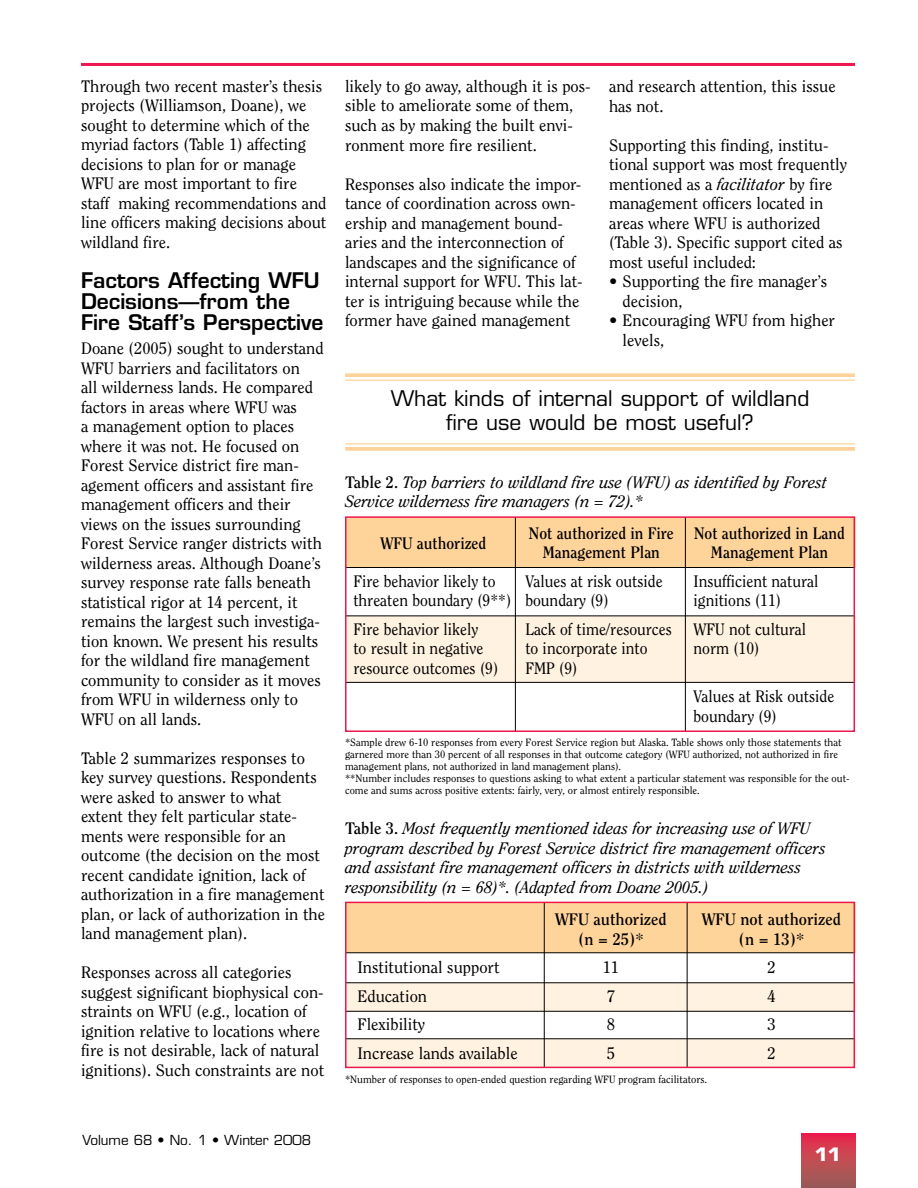
<style>
.page{position:relative;width:918px;height:1188px;background:#fff}
.page>*{position:absolute;margin:0;border:0;box-sizing:border-box;transform-origin:0 0}
.t1{font:21px/24px "Eurostile";color:#000;text-align:center}
.t2{font:600 21px/21px "Eurostile";color:#000}
.t3{font:700 18px "Eurostile";color:#fff}
.t4{font:16.5px/19.5px "Clearface";color:#000}
.t5{font:italic 16.5px/19.5px "Clearface";color:#000}
.t6{font:16.5px/19.5px "Clearface";color:#000;scale:.95 1}
.t7{font:700 16.5px/19.5px "Clearface";color:#000;text-align:center;scale:.95 1}
.t8{font:700 16.5px "Clearface";color:#000}
.t9{font:13.5px "Eurostile";color:#000}
.t10{font:10.5px/12px "Clearface";color:#000}
.s1{font-style:italic}
.s2{font-weight:700;font-style:normal}
</style>
<div class="page">
<svg style="left:801px;top:1134px;width:54px;height:54px;background:#c04752"></svg>
<hr style="left:345px;top:443px;width:510px;height:2px;background:#ffd49b">
<svg style="left:345px;top:447px;width:510px;height:4px;background:#ffd6a0"></svg>
<svg style="left:345px;top:373px;width:510px;height:4px;background:#ffd6a1"></svg>
<hr style="left:345px;top:380px;width:510px;height:1px;background:#ffd49b">
<div style="left:345px;top:616px;width:510px;height:66px;background:#fff2e1"></div>
<hr style="left:345px;top:682px;width:510px;height:1px;background:#000">
<div style="left:345px;top:517px;width:510px;height:51px;background:#ffd49b"></div>
<hr style="left:685px;top:517px;width:1px;height:214px;background:#000">
<hr style="left:345px;top:615px;width:510px;height:1px;background:#000">
<hr style="left:515px;top:517px;width:1px;height:215px;background:#000">
<hr style="left:345px;top:567px;width:510px;height:1px;background:#000">
<div style="left:345px;top:516px;width:510px;height:216px;border:2px solid #ed174f"></div>
<div style="left:345px;top:1039px;width:510px;height:29px;background:#fff2e1"></div>
<div style="left:345px;top:983px;width:510px;height:29px;background:#fff2e1"></div>
<div style="left:345px;top:902px;width:510px;height:51px;background:#ffd49b"></div>
<hr style="left:687px;top:902px;width:1px;height:165px;background:#000">
<hr style="left:345px;top:982px;width:510px;height:1px;background:#000">
<hr style="left:544px;top:902px;width:1px;height:165px;background:#000">
<hr style="left:345px;top:952px;width:510px;height:1px;background:#000">
<hr style="left:345px;top:1011px;width:510px;height:1px;background:#000">
<hr style="left:345px;top:1038px;width:510px;height:1px;background:#000">
<div style="left:345px;top:902px;width:510px;height:166px;border:2px solid #ed174f"></div>
<hr style="left:81px;top:63px;width:774px;height:3px;background:#ed174f">
<p class="t4" style="left:81px;top:76px;width:247px">Through two recent master’s thesis projects (Williamson, Doane), we sought to determine which of the myriad factors (Table 1) affecting decisions to plan for or manage<br>WFU are most important to fire staff making recommendations and line officers making decisions about wildland fire.</p>
<p class="t2" style="left:81px;top:270px;width:244px">Factors Affecting WFU<br>Decisions—from the<br>Fire Staff’s Perspective</p>
<p class="t4" style="left:81px;top:339px;width:244px">Doane (2005) sought to understand<br>WFU barriers and facilitators on<br>all wilderness lands. He compared factors in areas where WFU was<br>a management option to places where it was not. He focused on<br>Forest Service district fire man&shy;agement officers and assistant fire management officers and their views on the issues surrounding<br>Forest Service ranger districts with wilderness areas. Although Doane’s survey response rate falls beneath statistical rigor at 14 percent, it remains the largest such investiga&shy;tion known. We present his results for the wildland fire management community to consider as it moves from WFU in wilderness only to<br>WFU on all lands.</p>
<p class="t4" style="left:81px;top:748px;width:246px">Table 2 summarizes responses to key survey questions. Respondents were asked to answer to what extent they felt particular state&shy;ments were responsible for an outcome (the decision on the most recent candidate ignition, lack of authorization in a fire management plan, or lack of authorization in the land management plan).</p>
<p class="t4" style="left:81px;top:963px;width:245px">Responses across all categories suggest significant biophysical con&shy;straints on WFU (e.g., location of ignition relative to locations where fire is not desirable, lack of natural ignitions). Such constraints are not</p>
<p class="t4" style="left:345px;top:76px;width:247px">likely to go away, although it is pos&shy;sible to ameliorate some of them, such as by making the built envi&shy;ronment more fire resilient.</p>
<p class="t4" style="left:345px;top:174px;width:239px">Responses also indicate the impor&shy;tance of coordination across own&shy;ership and management bound&shy;aries and the interconnection of landscapes and the significance of internal support for WFU. This lat&shy;ter is intriguing because while the former have gained management</p>
<p class="t4" style="left:609px;top:76px;width:228px">and research attention, this issue has not.</p>
<p class="t4" style="left:609px;top:135px;width:240px">Supporting this finding, institu&shy;tional support was most frequently mentioned as a <span class="s1">facilitator</span> by fire management officers located in areas where WFU is authorized (Table 3). Specific support cited as most useful included:</p>
<p class="t4" style="left:623px;top:271px;width:206px;text-indent:-13px">• Supporting the fire manager’s decision,</p>
<p class="t4" style="left:623px;top:310px;width:214px;text-indent:-13px">• Encouraging WFU from higher levels,</p>
<p class="t1" style="left:391px;top:386px;width:420px">What kinds of internal support of wildland fire use would be most useful?</p>
<p class="t5" style="left:345px;top:472px;width:484px"><span class="s2">Table 2.</span> Top barriers to wildland fire use (WFU) as identified by Forest<br>Service wilderness fire managers (n = 72).*</p>
<p class="t7" style="left:381px;top:534px;width:113px">WFU authorized</p>
<p class="t6" style="left:353px;top:571px;width:168px">Fire behavior likely to threaten boundary (9**)</p>
<p class="t6" style="left:353px;top:619px;width:154px">Fire behavior likely<br>to result in negative resource outcomes (9)</p>
<p class="t7" style="left:529px;top:523px;width:154px">Not authorized in Fire<br>Management Plan</p>
<p class="t6" style="left:525px;top:571px;width:146px">Values at risk outside boundary (9)</p>
<p class="t6" style="left:525px;top:619px;width:156px">Lack of time/resources to incorporate into<br>FMP (9)</p>
<p class="t7" style="left:694px;top:523px;width:160px">Not authorized in Land<br>Management Plan</p>
<p class="t6" style="left:694px;top:571px;width:133px">Insufficient natural ignitions (11)</p>
<p class="t6" style="left:694px;top:619px;width:120px">WFU not cultural norm (10)</p>
<p class="t6" style="left:694px;top:687px;width:150px">Values at Risk outside boundary (9)</p>
<p class="t10" style="left:345px;top:737px;width:506px">*Sample drew 6-10 responses from every Forest Service region but Alaska. Table shows only those statements that garnered more than 30 percent of all responses in that outcome category (WFU authorized, not authorized in fire management plans, not authorized in land management plans).<br>**Number includes responses to questions asking to what extent a particular statement was responsible for the out&shy;come and sums across positive extents: fairly, very, or almost entirely responsible.</p>
<p class="t5" style="left:345px;top:819px;width:482px"><span class="s2">Table 3.</span> Most frequently mentioned ideas for increasing use of WFU program described by Forest Service district fire management officers and assistant fire management officers in districts with wilderness responsibility (n = 68)*. (Adapted from Doane 2005.)</p>
<p class="t8" style="left:555px;top:909px;width:113px">WFU authorized</p>
<p class="t8" style="left:702px;top:909px;width:141px">WFU not authorized</p>
<p class="t8" style="left:578px;top:929px;width:67px">(n = 25)*</p>
<p class="t8" style="left:739px;top:929px;width:67px">(n = 13)*</p>
<p class="t4" style="left:357px;top:957px;width:144px">Institutional support</p>
<p class="t4" style="left:603px;top:957px;width:18px">11</p>
<p class="t4" style="left:767px;top:957px;width:10px">2</p>
<p class="t4" style="left:357px;top:986px;width:71px">Education</p>
<p class="t4" style="left:607px;top:986px;width:10px">7</p>
<p class="t4" style="left:767px;top:986px;width:10px">4</p>
<p class="t4" style="left:357px;top:1014px;width:69px">Flexibility</p>
<p class="t4" style="left:607px;top:1014px;width:10px">8</p>
<p class="t4" style="left:767px;top:1014px;width:10px">3</p>
<p class="t4" style="left:357px;top:1043px;width:162px">Increase lands available</p>
<p class="t4" style="left:607px;top:1043px;width:10px">5</p>
<p class="t4" style="left:767px;top:1043px;width:10px">2</p>
<p class="t10" style="left:345px;top:1073px;width:364px">*Number of responses to open-ended question regarding WFU program facilitators.</p>
<p class="t9" style="left:82px;top:1132px;width:230px">Volume 68 • No. 1 • Winter 2008</p>
<p class="t3" style="left:815px;top:1144px;width:27px">11</p>
</div>
